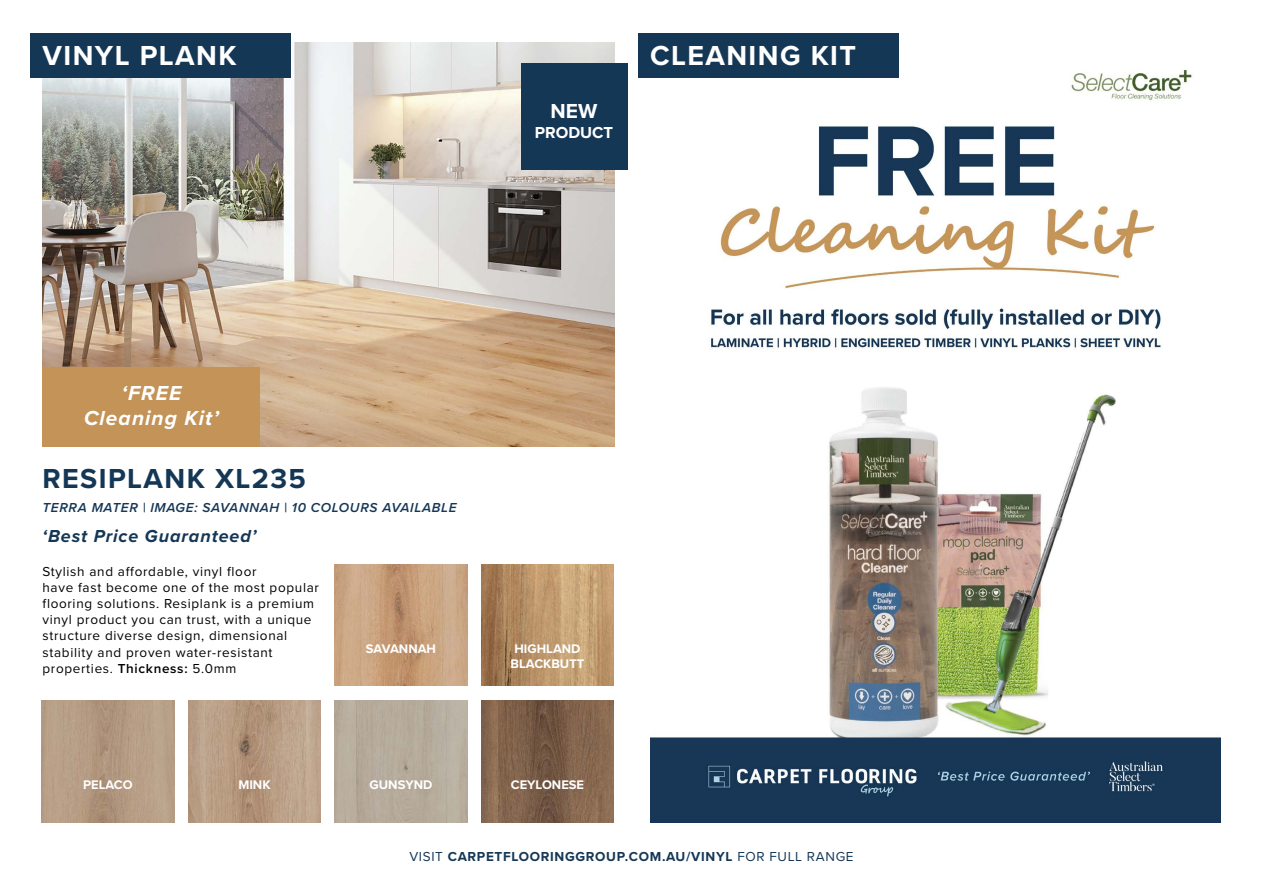
<style>
.page{position:relative;width:1263px;height:893px;background:#fff}
.page>*{position:absolute;margin:0;border:0;box-sizing:border-box;transform-origin:0 0}
.t1{font:700 28.5px "Proxima Nova";letter-spacing:.05em;color:#fff}
.t2{font:700 28.5px "Proxima Nova";letter-spacing:.05em;color:#153756}
.t3{font:italic 700 21px/25.2px "Proxima Nova";letter-spacing:.05em;color:#fff;text-align:center}
.t4{font:700 21px "Proxima Nova";color:#fff}
.t5{font:italic 700 18px "Proxima Nova";letter-spacing:.05em;color:#153756}
.t6{font:700 16.5px "Proxima Nova";color:#fff}
.t7{font:13.5px/16.2px "Proxima Nova";letter-spacing:.05em;color:#000}
.t8{font:700 13.5px "Proxima Nova";letter-spacing:.05em;color:#153756}
.t9{font:italic 600 13.5px "Proxima Nova";letter-spacing:.05em;color:#153756}
.t10{font:700 12.9px/15.5px "Proxima Nova";color:#fff;text-align:center}
.s1{font-weight:600}
.s2{font-weight:400}
</style>
<div class="page">
<img style="left:43px;top:43px;width:571px;height:403px">
<img style="left:650px;top:43px;width:570px;height:779px">
<div style="left:521px;top:64px;width:106px;height:106px;background:#153756"></div>
<div style="left:31px;top:33px;width:260px;height:45px;background:#153756"></div>
<div style="left:638px;top:33px;width:260px;height:45px;background:#153756"></div>
<img style="left:335px;top:564px;width:132px;height:122px">
<img style="left:481px;top:564px;width:133px;height:122px">
<img style="left:335px;top:701px;width:132px;height:121px">
<img style="left:42px;top:701px;width:132px;height:121px">
<img style="left:481px;top:701px;width:133px;height:121px">
<img style="left:188px;top:701px;width:133px;height:121px">
<div style="left:43px;top:367px;width:217px;height:79px;background:#c39357"></div>
<h1 class="t1" style="left:43px;top:34px;width:195px">VINYL PLANK</h1>
<h1 class="t1" style="left:650px;top:34px;width:207px">CLEANING KIT</h1>
<h2 class="t4" style="left:551px;top:96px;width:48px">NEW</h2>
<p class="t6" style="left:535px;top:120px;width:80px">PRODUCT</p>
<h2 class="t3" style="left:84px;top:380px;width:136px">‘FREE<br>Cleaning Kit’</h2>
<h1 class="t2" style="left:43px;top:457px;width:265px">RESIPLANK XL235</h1>
<p class="t9" style="left:43px;top:498px;width:416px">TERRA MATER | IMAGE: SAVANNAH | 10 COLOURS AVAILABLE</p>
<h3 class="t5" style="left:43px;top:522px;width:215px">‘Best Price Guaranteed’</h3>
<p class="t7" style="left:43px;top:562px;width:278px">Stylish and affordable, vinyl floor<br>have fast become one of the most popular flooring solutions. Resiplank is a premium vinyl product you can trust, with a unique structure diverse design, dimensional stability and proven water-resistant properties. <span class="s1">Thickness:</span> 5.0mm</p>
<p class="t10" style="left:366px;top:640px;width:72px">SAVANNAH</p>
<p class="t10" style="left:511px;top:640px;width:75px">HIGHLAND<br>BLACKBUTT</p>
<p class="t10" style="left:83px;top:777px;width:51px">PELACO</p>
<p class="t10" style="left:238px;top:777px;width:34px">MINK</p>
<p class="t10" style="left:370px;top:777px;width:64px">GUNSYND</p>
<p class="t10" style="left:511px;top:777px;width:75px">CEYLONESE</p>
<p class="t8" style="left:409px;top:846px;width:446px"><span class="s2">VISIT</span> CARPETFLOORINGGROUP.COM.AU/VINYL <span class="s2">FOR FULL RANGE</span></p>
</div>
